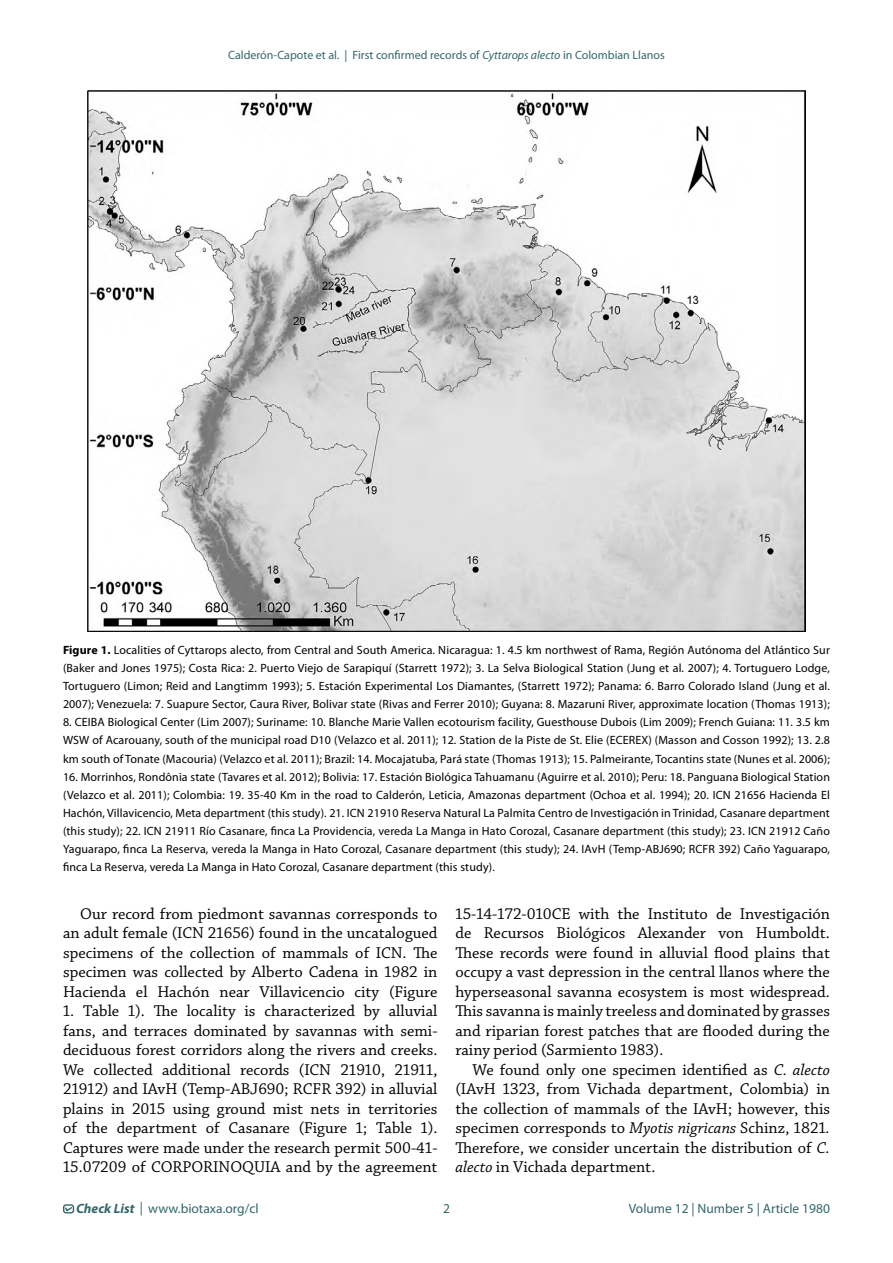
<style>
.page{position:relative;width:893px;height:1263px;background:#fff}
.page>*{position:absolute;margin:0;border:0;box-sizing:border-box;transform-origin:0 0}
.t1{font:16.5px/19.5px "Chaparral Pro";color:#000;text-align:justify}
.t2{font:13.5px "Myriad Pro";color:#336769}
.t3{font:12px/18px "Myriad Pro";letter-spacing:.01em;color:#000;text-align:justify}
.t4{font:12px "Myriad Pro";color:#336769}
.s1{font-style:italic}
.s2{font-weight:700}
.s3{font-weight:700;font-style:italic}
</style>
<div class="page">
<div style="left:63px;top:1204px;width:11px;height:9px;border:1px solid #336767;border-radius:2px"></div>
<svg style="left:64px;top:1206px;width:9px;height:6px"></svg>
<img style="left:88px;top:90px;width:717px;height:541px">
<p class="t4" style="left:228px;top:47px;width:438px">Calderón-Capote et al. | First confirmed records of <span class="s1">Cyttarops alecto</span> in Colombian Llanos</p>
<p class="t3" style="left:63px;top:641px;width:768px"><span class="s2">Figure 1.</span> Localities of Cyttarops alecto, from Central and South America. Nicaragua: 1. 4.5 km northwest of Rama, Región Autónoma del Atlántico Sur (Baker and Jones 1975); Costa Rica: 2. Puerto Viejo de Sarapiquí (Starrett 1972); 3. La Selva Biological Station (Jung et al. 2007); 4. Tortuguero Lodge, Tortuguero (Limon; Reid and Langtimm 1993); 5. Estación Experimental Los Diamantes, (Starrett 1972); Panama: 6. Barro Colorado Island (Jung et al.<br>2007); Venezuela: 7. Suapure Sector, Caura River, Bolivar state (Rivas and Ferrer 2010); Guyana: 8. Mazaruni River, approximate location (Thomas 1913);</p>
<p class="t3" style="left:63px;top:713px;width:768px">8. CEIBA Biological Center (Lim 2007); Suriname: 10. Blanche Marie Vallen ecotourism facility, Guesthouse Dubois (Lim 2009); French Guiana: 11. 3.5 km WSW of Acarouany, south of the municipal road D10 (Velazco et al. 2011); 12. Station de la Piste de St. Elie (ECEREX) (Masson and Cosson 1992); 13. 2.8 km south of Tonate (Macouria) (Velazco et al. 2011); Brazil: 14. Mocajatuba, Pará state (Thomas 1913); 15. Palmeirante, Tocantins state (Nunes et al. 2006);</p>
<p class="t3" style="left:63px;top:767px;width:768px">16. Morrinhos, Rondônia state (Tavares et al. 2012); Bolivia: 17. Estación Biológica Tahuamanu (Aguirre et al. 2010); Peru: 18. Panguana Biological Station (Velazco et al. 2011); Colombia: 19. 35-40 Km in the road to Calderón, Leticia, Amazonas department (Ochoa et al. 1994); 20. ICN 21656 Hacienda El Hachón, Villavicencio, Meta department (this study). 21. ICN 21910 Reserva Natural La Palmita Centro de Investigación in Trinidad, Casanare department (this study); 22. ICN 21911 Río Casanare, finca La Providencia, vereda La Manga in Hato Corozal, Casanare department (this study); 23. ICN 21912 Caño Yaguarapo, finca La Reserva, vereda la Manga in Hato Corozal, Casanare department (this study); 24. IAvH (Temp-ABJ690; RCFR 392) Caño Yaguarapo, finca La Reserva, vereda La Manga in Hato Corozal, Casanare department (this study).</p>
<p class="t1" style="left:63px;top:904px;width:376px;text-indent:17px">Our record from piedmont savannas corresponds to an adult female (ICN 21656) found in the uncatalogued specimens of the collection of mammals of ICN. The specimen was collected by Alberto Cadena in 1982 in Hacienda el Hachón near Villavicencio city (Figure</p>
<p class="t1" style="left:63px;top:1002px;width:376px">1. Table 1). The locality is characterized by alluvial fans, and terraces dominated by savannas with semi&shy;deciduous forest corridors along the rivers and creeks.<br>We collected additional records (ICN 21910, 21911, 21912) and IAvH (Temp-ABJ690; RCFR 392) in alluvial plains in 2015 using ground mist nets in territories of the department of Casanare (Figure 1; Table 1).<br>Captures were made under the research permit 500-41- 15.07209 of CORPORINOQUIA and by the agreement</p>
<p class="t1" style="left:455px;top:904px;width:376px">15-14-172-010CE with the Instituto de Investigación de Recursos Biológicos Alexander von Humboldt.<br>These records were found in alluvial flood plains that occupy a vast depression in the central llanos where the hyperseasonal savanna ecosystem is most widespread.<br>This savanna is mainly treeless and dominated by grasses and riparian forest patches that are flooded during the rainy period (Sarmiento 1983).</p>
<p class="t1" style="left:455px;top:1060px;width:376px;text-indent:17px">We found only one specimen identified as <span class="s1">C. alecto </span>(IAvH 1323, from Vichada department, Colombia) in the collection of mammals of the IAvH; however, this specimen corresponds to <span class="s1">Myotis nigricans</span> Schinz, 1821<span class="s1">.<br></span>Therefore, we consider uncertain the distribution of <span class="s1">C. alecto</span> in Vichada department.</p>
<p class="t2" style="left:76px;top:1200px;width:184px"><span class="s3">Check List</span> | www.biotaxa.org/cl</p>
<p class="t2" style="left:443px;top:1200px;width:8px">2</p>
<p class="t2" style="left:629px;top:1200px;width:203px">Volume 12 | Number 5 | Article 1980</p>
</div>
